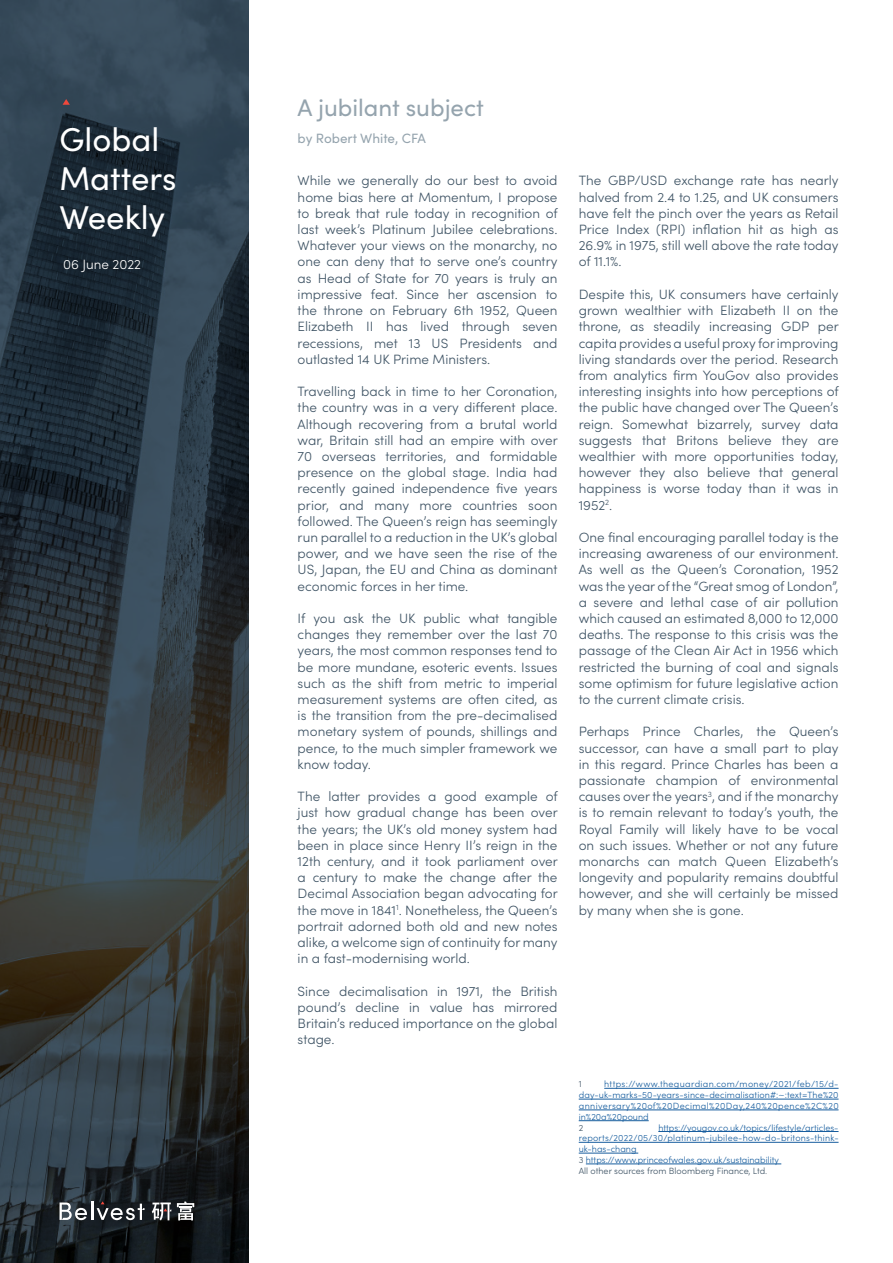
<style>
.page{position:relative;width:893px;height:1263px;background:#fff}
.page>*{position:absolute;margin:0;border:0;box-sizing:border-box;transform-origin:0 0}
.t1{font:33px/39px "Sofia Pro";color:#fff}
.t2{font:24px "Sofia Pro";color:#95a4ae}
.t3{font:300 13.5px/16.2px "Sofia Pro";color:#3f5465;text-align:justify}
.t4{font:13.5px "Sofia Pro";color:#95a4ae}
.t5{font:300 13.5px "Sofia Pro";color:#fff}
.t6{font:300 9px/10.8px "Sofia Pro";letter-spacing:.025em;color:#175d9e;text-align:justify}
.t7{font:300 9px "Sofia Pro";color:#175d9e}
.t8{font:300 9px "Sofia Pro";color:#3f5465}
.s1{color:#3f5465}
</style>
<div class="page">
<svg style="left:0;top:0;width:249px;height:1263px;background:#2c373f"></svg>
<svg style="left:63px;top:99px;width:7px;height:6px"></svg>
<svg style="left:177px;top:1201px;width:17px;height:19px"></svg>
<svg style="left:152px;top:1202px;width:19px;height:18px"></svg>
<svg style="left:60px;top:1201px;width:85px;height:19px"></svg>
<hr style="left:604px;top:1088px;width:234px;height:1px;background:#175d9e">
<hr style="left:579px;top:1099px;width:259px;height:1px;background:#175d9e">
<hr style="left:579px;top:1110px;width:259px;height:1px;background:#175d9e">
<hr style="left:579px;top:1120px;width:70px;height:1px;background:#175d9e">
<hr style="left:658px;top:1131px;width:180px;height:1px;background:#175d9e">
<hr style="left:579px;top:1142px;width:259px;height:1px;background:#175d9e">
<hr style="left:579px;top:1153px;width:59px;height:1px;background:#175d9e">
<hr style="left:586px;top:1164px;width:195px;height:1px;background:#175d9e">
<p class="t1" style="left:60px;top:119px;width:119px">Global<br>Matters<br>Weekly</p>
<p class="t5" style="left:63px;top:255px;width:80px">06 June 2022</p>
<p class="t2" style="left:298px;top:90px;width:188px">A jubilant subject</p>
<p class="t4" style="left:298px;top:129px;width:130px">by Robert White, CFA</p>
<p class="t3" style="left:298px;top:172px;width:262px">While we generally do our best to avoid home bias here at Momentum, I propose to break that rule today in recognition of last week’s Platinum Jubilee celebrations.<br>Whatever your views on the monarchy, no one can deny that to serve one’s country as Head of State for 70 years is truly an impressive feat. Since her ascension to the throne on February 6th 1952, Queen Elizabeth II has lived through seven recessions, met 13 US Presidents and outlasted 14 UK Prime Ministers.</p>
<p class="t3" style="left:298px;top:382px;width:262px">Travelling back in time to her Coronation, the country was in a very different place.<br>Although recovering from a brutal world war, Britain still had an empire with over 70 overseas territories, and formidable presence on the global stage. India had recently gained independence five years prior, and many more countries soon followed. The Queen’s reign has seemingly run parallel to a reduction in the UK’s global power, and we have seen the rise of the US, Japan, the EU and China as dominant economic forces in her time.</p>
<p class="t3" style="left:298px;top:609px;width:261px">If you ask the UK public what tangible changes they remember over the last 70 years, the most common responses tend to be more mundane, esoteric events. Issues such as the shift from metric to imperial measurement systems are often cited, as is the transition from the pre-decimalised monetary system of pounds, shillings and pence, to the much simpler framework we know today.</p>
<p class="t3" style="left:298px;top:787px;width:262px">The latter provides a good example of just how gradual change has been over the years; the UK’s old money system had been in place since Henry II’s reign in the 12th century, and it took parliament over a century to make the change after the Decimal Association began advocating for the move in 1841<sup>1</sup>. Nonetheless, the Queen’s portrait adorned both old and new notes alike, a welcome sign of continuity for many in a fast-modernising world.</p>
<p class="t3" style="left:298px;top:982px;width:261px">Since decimalisation in 1971, the British pound’s decline in value has mirrored Britain’s reduced importance on the global stage.</p>
<p class="t3" style="left:579px;top:172px;width:261px">The GBP/USD exchange rate has nearly halved from 2.4 to 1.25, and UK consumers have felt the pinch over the years as Retail Price Index (RPI) inflation hit as high as 26.9% in 1975, still well above the rate today of 11.1%.</p>
<p class="t3" style="left:579px;top:285px;width:262px">Despite this, UK consumers have certainly grown wealthier with Elizabeth II on the throne, as steadily increasing GDP per capita provides a useful proxy for improving living standards over the period. Research from analytics firm YouGov also provides interesting insights into how perceptions of the public have changed over The Queen’s reign. Somewhat bizarrely, survey data suggests that Britons believe they are wealthier with more opportunities today, however they also believe that general happiness is worse today than it was in 1952<sup>2</sup>.</p>
<p class="t3" style="left:579px;top:528px;width:261px">One final encouraging parallel today is the increasing awareness of our environment.<br>As well as the Queen’s Coronation, 1952 was the year of the “Great smog of London”, a severe and lethal case of air pollution which caused an estimated 8,000 to 12,000 deaths. The response to this crisis was the passage of the Clean Air Act in 1956 which restricted the burning of coal and signals some optimism for future legislative action to the current climate crisis.</p>
<p class="t3" style="left:579px;top:723px;width:261px">Perhaps Prince Charles, the Queen’s successor, can have a small part to play in this regard. Prince Charles has been a passionate champion of environmental causes over the years<sup>3</sup>, and if the monarchy is to remain relevant to today’s youth, the Royal Family will likely have to be vocal on such issues. Whether or not any future monarchs can match Queen Elizabeth’s longevity and popularity remains doubtful however, and she will certainly be missed by many when she is gone.</p>
<p class="t8" style="left:579px;top:1078px;width:5px">1</p>
<p class="t6" style="left:579px;top:1078px;width:261px;text-indent:26px">https://www.theguardian.com/money/2021/feb/15/d&shy;day-uk-marks-50-years-since-decimalisation#:~:text=The%20 anniversary%20of%20Decimal%20Day,240%20pence%2C%20 in%20a%20pound</p>
<p class="t8" style="left:579px;top:1121px;width:6px">2</p>
<p class="t6" style="left:579px;top:1121px;width:261px;text-indent:80px">https://yougov.co.uk/topics/lifestyle/articles&shy;reports/2022/05/30/platinum-jubilee-how-do-britons-think&shy;uk-has-chang</p>
<p class="t7" style="left:579px;top:1153px;width:202px"><span class="s1">3</span> https://www.princeofwales.gov.uk/sustainability</p>
<p class="t8" style="left:579px;top:1164px;width:190px">All other sources from Bloomberg Finance, Ltd.</p>
</div>
